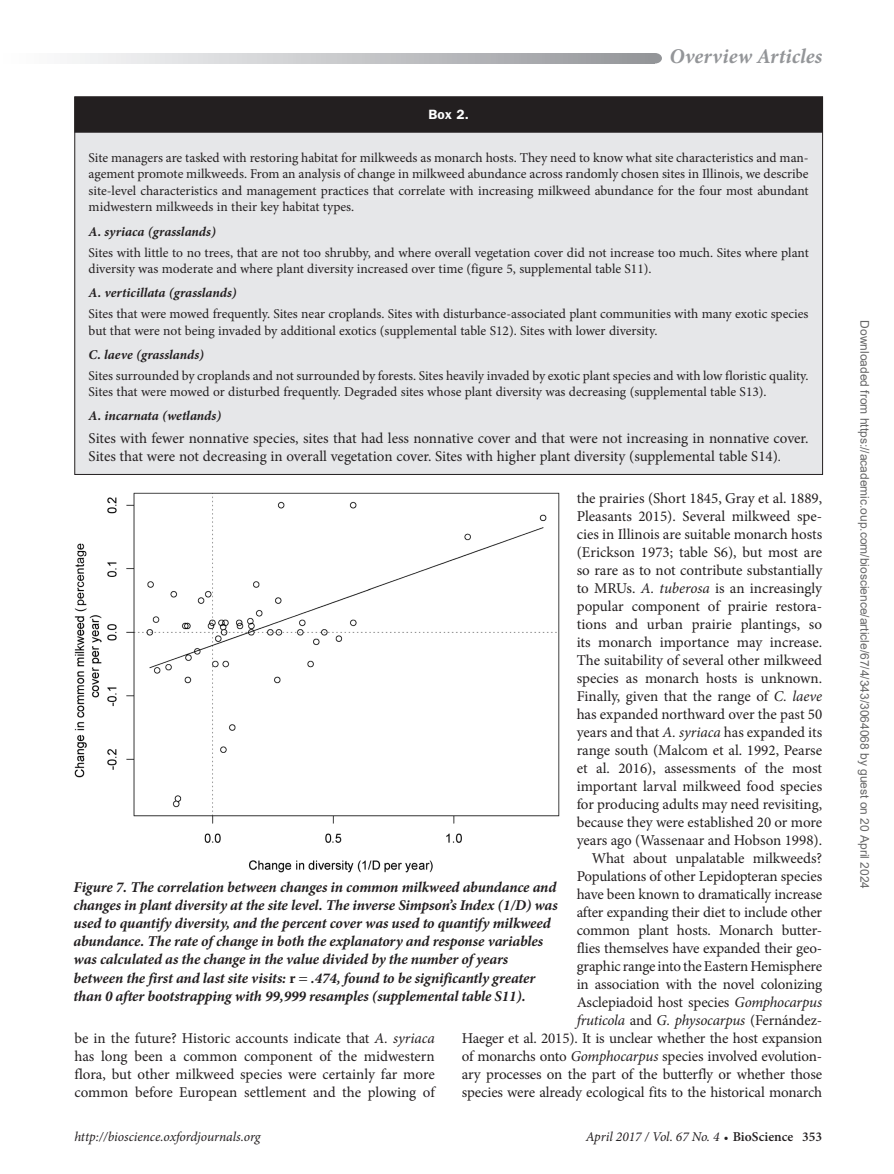
<style>
.page{position:relative;width:894px;height:1174px;background:#fff}
.page>*{position:absolute;margin:0;border:0;box-sizing:border-box;transform-origin:0 0}
.t1{font:italic 700 21px "Minion Pro";letter-spacing:.005em;color:#939598}
.Para{font:15px/18px "Minion Pro";letter-spacing:-.01em;color:#231f20;text-align:justify}
.FigCaption{font:italic 700 15px/18px "Minion Pro";letter-spacing:-.01em;color:#231f20}
.Box_para{font:15px/18px "Minion Pro";letter-spacing:-.005em;color:#231f20}
.Box_para-2{font:13.5px/16.5px "Minion Pro";letter-spacing:-.005em;color:#231f20}
.Box_para-3{font:italic 700 13.5px "Minion Pro";color:#231f20}
.t2{font:italic 13.5px "Minion Pro";letter-spacing:-.005em;color:#231f20}
.BoxHead{font:600 13.5px "ITC Franklin Gothic Std";color:#fff}
.t3{font:12px "Arial";color:#666}
.s1{font-size:13.5px}
.s2{font-style:italic}
.s3{font-style:normal}
.s4{font-weight:600;font-style:normal;font-size:12px}
.s5{font-weight:600;font-style:normal}
</style>
<div class="page">
<svg style="left:72px;top:53px;width:580px;height:11px;background:#c5c6c9"></svg>
<div style="left:648px;top:53px;width:13px;height:11px;background:#939598;border-radius:50%"></div>
<div style="left:75px;top:97px;width:747px;height:377px;background:#e6e7e9"></div>
<div style="left:74px;top:97px;width:748px;height:36px;background:#231f20"></div>
<img style="left:74px;top:492px;width:486px;height:381px">
<h1 class="t1" style="left:669px;top:41px;width:154px">Overview Articles</h1>
<p class="BoxHead" style="left:428px;top:107px;width:42px">Box 2.</p>
<p class="Box_para-2" style="left:89px;top:149px;width:721px;text-align:justify">Site managers are tasked with restoring habitat for milkweeds as monarch hosts. They need to know what site characteristics and man&shy;agement promote milkweeds. From an analysis of change in milkweed abundance across randomly chosen sites in Illinois, we describe site-level characteristics and management practices that correlate with increasing milkweed abundance for the four most abundant midwestern milkweeds in their key habitat types.</p>
<p class="Box_para-3" style="left:89px;top:222px;width:129px">A. syriaca (grasslands)</p>
<p class="Box_para-2" style="left:89px;top:244px;width:721px">Sites with little to no trees, that are not too shrubby, and where overall vegetation cover did not increase too much. Sites where plant diversity was moderate and where plant diversity increased over time (figure 5, supplemental table S11).</p>
<p class="Box_para-3" style="left:89px;top:283px;width:149px">A. verticillata (grasslands)</p>
<p class="Box_para-2" style="left:89px;top:305px;width:721px">Sites that were mowed frequently. Sites near croplands. Sites with disturbance-associated plant communities with many exotic species but that were not being invaded by additional exotics (supplemental table S12). Sites with lower diversity.</p>
<p class="Box_para-3" style="left:89px;top:345px;width:117px">C. laeve (grasslands)</p>
<p class="Box_para-2" style="left:89px;top:367px;width:721px">Sites surrounded by croplands and not surrounded by forests. Sites heavily invaded by exotic plant species and with low floristic quality.<br>Sites that were mowed or disturbed frequently. Degraded sites whose plant diversity was decreasing (supplemental table S13).</p>
<p class="Box_para-3" style="left:89px;top:406px;width:134px">A. incarnata (wetlands)</p>
<p class="Box_para" style="left:89px;top:429px;width:721px">Sites with fewer nonnative species, sites that had less nonnative cover and that were not increasing in nonnative cover.<br>Sites that were not decreasing in overall vegetation cover. Sites with higher plant diversity (supplemental table S14)<span class="s1">.</span></p>
<h2 class="Para" style="left:576px;top:489px;width:247px">the prairies (Short 1845, Gray et al. 1889, Pleasants 2015). Several milkweed spe&shy;cies in Illinois are suitable monarch hosts (Erickson 1973; table S6), but most are so rare as to not contribute substantially to MRUs. <span class="s2">A. tuberosa</span> is an increasingly popular component of prairie restora&shy;tions and urban prairie plantings, so its monarch importance may increase.<br>The suitability of several other milkweed species as monarch hosts is unknown.<br>Finally, given that the range of <span class="s2">C. laeve </span>has expanded northward over the past 50 years and that <span class="s2">A. syriaca</span> has expanded its range south (Malcom et al. 1992, Pearse et al. 2016), assessments of the most important larval milkweed food species for producing adults may need revisiting, because they were established 20 or more years ago (Wassenaar and Hobson 1998).</h2>
<p class="Para" style="left:461px;top:849px;width:362px;text-align:right">What about unpalatable milkweeds?<br>Populations of other Lepidopteran species<br>have been known to dramatically increase<br>after expanding their diet to include other<br>common plant hosts. Monarch butter-<br>flies themselves have expanded their geo-<br>graphic range into the Eastern Hemisphere<br>in association with the novel colonizing<br>Asclepiadoid host species <span class="s2">Gomphocarpus<br>fruticola</span> and <span class="s2">G. physocarpus</span> (Fernández-<br>Haeger et al. 2015). It is unclear whether the host expansion of monarchs onto <span class="s2">Gomphocarpus</span> species involved evolution&shy;ary processes on the part of the butterfly or whether those species were already ecological fits to the historical monarch</p>
<p class="FigCaption" style="left:74px;top:878px;width:485px">Figure 7. The correlation between changes in common milkweed abundance and changes in plant diversity at the site level. The inverse Simpson’s Index (1/D) was used to quantify diversity, and the percent cover was used to quantify milkweed abundance. The rate of change in both the explanatory and response variables was calculated as the change in the value divided by the number of years between the first and last site visits: <span class="s3">r</span> .474, found to be significantly greater than 0 after bootstrapping with 99,999 resamples (supplemental table S11).</p>
<h2 class="Para" style="left:74px;top:1029px;width:362px">be in the future? Historic accounts indicate that <span class="s2">A. syriaca </span>has long been a common component of the midwestern flora, but other milkweed species were certainly far more common before European settlement and the plowing of</h2>
<p class="t2" style="left:74px;top:1127px;width:188px">http://bioscience.oxfordjournals.org</p>
<p class="t2" style="left:585px;top:1127px;width:238px">April 2017 / Vol. 67 No. 4 <span class="s4">•</span> <span class="s5">BioScience 353</span></p>
<p class="t3" style="left:868px;top:320px;width:570px;rotate:90deg">Downloaded from https://academic.oup.com/bioscience/article/67/4/343/3064068 by guest on 20 April 2024</p>
</div>
